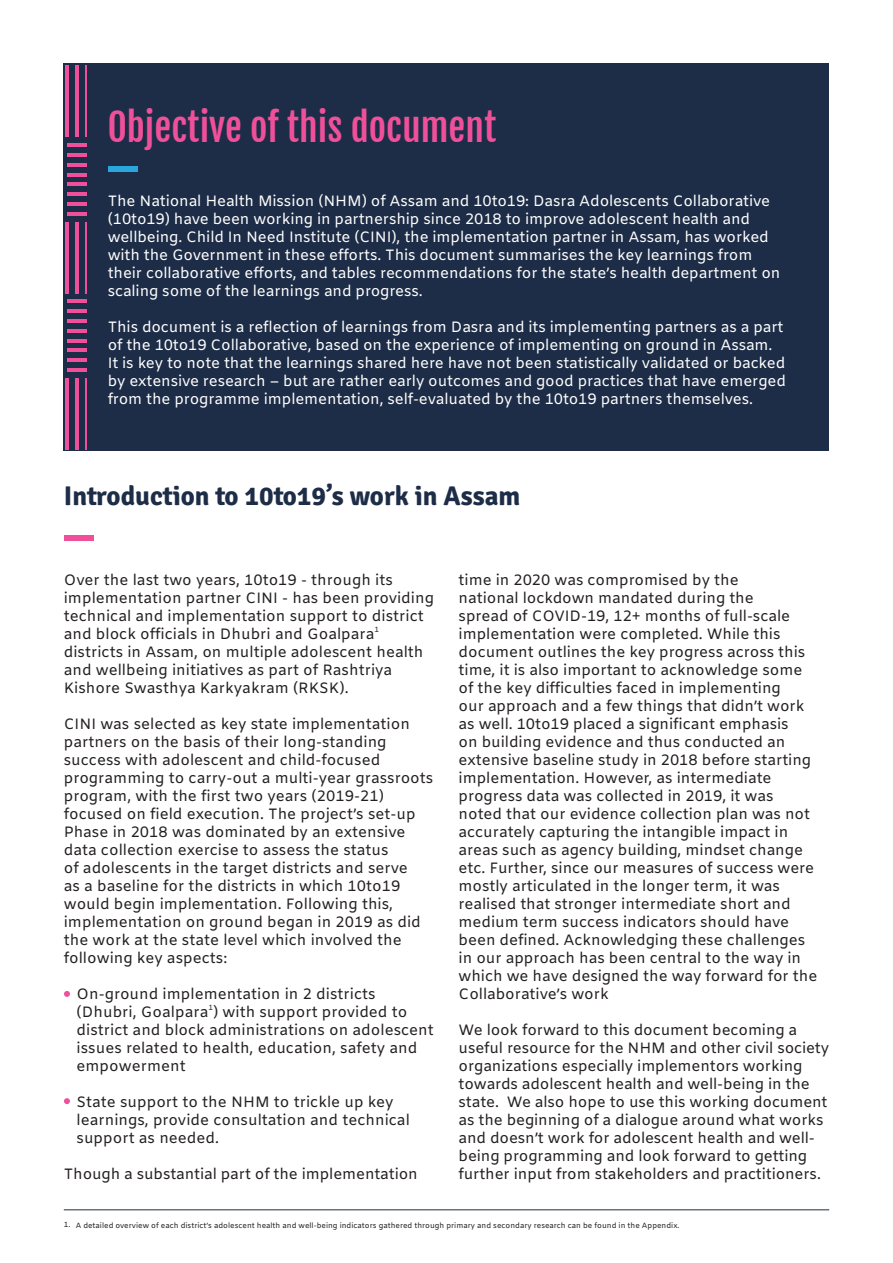
<style>
.page{position:relative;width:893px;height:1263px;background:#fff}
.page>*{position:absolute;margin:0;border:0;box-sizing:border-box;transform-origin:0 0}
.t1{font:37.5px "Fjalla One";color:#ef5099}
.t2{font:700 27px "Signika";color:#1e2d47}
.t3{font:15px/18px "Amiko";letter-spacing:-.005em;color:#231f20}
.t4{font:15px/18px "Amiko";letter-spacing:-.01em;color:#fff}
.t5{font:7.5px "Amiko";color:#231f20}
</style>
<div class="page">
<div style="left:64px;top:64px;width:765px;height:387px;background:#1e2d47"></div>
<hr style="left:67px;top:212px;width:19px;height:4px;background:#ef5099">
<hr style="left:67px;top:202px;width:19px;height:4px;background:#ef5099">
<hr style="left:67px;top:193px;width:19px;height:3px;background:#ef5099">
<hr style="left:67px;top:183px;width:19px;height:3px;background:#ef5099">
<hr style="left:67px;top:173px;width:19px;height:3px;background:#ef5099">
<hr style="left:67px;top:163px;width:19px;height:3px;background:#ef5099">
<hr style="left:67px;top:153px;width:19px;height:3px;background:#ef5099">
<hr style="left:67px;top:143px;width:19px;height:4px;background:#ef5099">
<hr style="left:65px;top:65px;width:4px;height:72px;background:#ef5099">
<hr style="left:75px;top:65px;width:3px;height:72px;background:#ef5099">
<hr style="left:85px;top:65px;width:1px;height:72px;background:#ef5099">
<hr style="left:67px;top:368px;width:19px;height:4px;background:#ef5099">
<hr style="left:67px;top:359px;width:19px;height:3px;background:#ef5099">
<hr style="left:67px;top:349px;width:19px;height:3px;background:#ef5099">
<hr style="left:67px;top:339px;width:19px;height:3px;background:#ef5099">
<hr style="left:67px;top:329px;width:19px;height:3px;background:#ef5099">
<hr style="left:67px;top:319px;width:19px;height:3px;background:#ef5099">
<hr style="left:67px;top:309px;width:19px;height:4px;background:#ef5099">
<hr style="left:67px;top:300px;width:19px;height:3px;background:#ef5099">
<hr style="left:65px;top:222px;width:4px;height:72px;background:#ef5099">
<hr style="left:75px;top:222px;width:3px;height:72px;background:#ef5099">
<hr style="left:85px;top:222px;width:1px;height:72px;background:#ef5099">
<hr style="left:65px;top:378px;width:4px;height:72px;background:#ef5099">
<hr style="left:75px;top:378px;width:3px;height:72px;background:#ef5099">
<hr style="left:85px;top:378px;width:1px;height:72px;background:#ef5099">
<div style="left:108px;top:166px;width:29px;height:5px;background:#2ba5de"></div>
<svg style="left:64px;top:991px;width:6px;height:6px"></svg>
<svg style="left:64px;top:1098px;width:6px;height:6px"></svg>
<div style="left:64px;top:536px;width:30px;height:5px;background:#ef5099"></div>
<hr style="left:64px;top:1209px;width:765px;height:1px;background:#1e2d47">
<h1 class="t1" style="left:108px;top:104px;width:390px">Objective of this document</h1>
<p class="t4" style="left:108px;top:193px;width:674px">The National Health Mission (NHM) of Assam and 10to19: Dasra Adolescents Collaborative (10to19) have been working in partnership since 2018 to improve adolescent health and wellbeing. Child In Need Institute (CINI), the implementation partner in Assam, has worked with the Government in these efforts. This document summarises the key learnings from their collaborative efforts, and tables recommendations for the state’s health department on scaling some of the learnings and progress.</p>
<p class="t4" style="left:108px;top:319px;width:680px">This document is a reflection of learnings from Dasra and its implementing partners as a part of the 10to19 Collaborative, based on the experience of implementing on ground in Assam.<br>It is key to note that the learnings shared here have not been statistically validated or backed by extensive research – but are rather early outcomes and good practices that have emerged from the programme implementation, self-evaluated by the 10to19 partners themselves.</p>
<h2 class="t2" style="left:64px;top:477px;width:458px">Introduction to 10to19’s work in Assam</h2>
<p class="t3" style="left:64px;top:572px;width:372px">Over the last two years, 10to19 - through its implementation partner CINI - has been providing technical and implementation support to district and block officials in Dhubri and Goalpara</p>
<p class="t3" style="left:459px;top:572px;width:360px">time in 2020 was compromised by the<br>national lockdown mandated during the<br>spread of COVID-19, 12+ months of full-scale implementation were completed. While this document outlines the key progress across this time, it is also important to acknowledge some of the key difficulties faced in implementing<br>our approach and a few things that didn’t work as well. 10to19 placed a significant emphasis<br>on building evidence and thus conducted an extensive baseline study in 2018 before starting implementation. However, as intermediate progress data was collected in 2019, it was noted that our evidence collection plan was not accurately capturing the intangible impact in areas such as agency building, mindset change etc. Further, since our measures of success were mostly articulated in the longer term, it was realised that stronger intermediate short and medium term success indicators should have been defined. Acknowledging these challenges in our approach has been central to the way in which we have designed the way forward for the Collaborative’s work</p>
<p class="t3" style="left:459px;top:1022px;width:372px">We look forward to this document becoming a useful resource for the NHM and other civil society organizations especially implementors working towards adolescent health and well-being in the state. We also hope to use this working document as the beginning of a dialogue around what works and doesn’t work for adolescent health and well&shy;being programming and look forward to getting further input from stakeholders and practitioners.</p>
<p class="t5" style="left:64px;top:1221px;width:617px">1. A detailed overview of each district’s adolescent health and well-being indicators gathered through primary and secondary research can be found in the Appendix.</p>
<p class="t5" style="left:375px;top:625px;width:6px">1</p>
<p class="t3" style="left:64px;top:644px;width:361px">districts in Assam, on multiple adolescent health and wellbeing initiatives as part of Rashtriya<br>Kishore Swasthya Karkyakram (RKSK).</p>
<p class="t3" style="left:64px;top:716px;width:371px">CINI was selected as key state implementation partners on the basis of their long-standing success with adolescent and child-focused programming to carry-out a multi-year grassroots program, with the first two years (2019-21) focused on field execution. The project’s set-up Phase in 2018 was dominated by an extensive data collection exercise to assess the status<br>of adolescents in the target districts and serve<br>as a baseline for the districts in which 10to19 would begin implementation. Following this, implementation on ground began in 2019 as did the work at the state level which involved the following key aspects:</p>
<p class="t3" style="left:77px;top:986px;width:332px">On-ground implementation in 2 districts (Dhubri, Goalpara ) with support provided to</p>
<p class="t5" style="left:208px;top:1003px;width:6px">1</p>
<p class="t3" style="left:77px;top:1022px;width:359px">district and block administrations on adolescent issues related to health, education, safety and empowerment</p>
<p class="t3" style="left:77px;top:1094px;width:335px">State support to the NHM to trickle up key learnings, provide consultation and technical support as needed.</p>
<p class="t3" style="left:64px;top:1166px;width:355px">Though a substantial part of the implementation</p>
</div>
